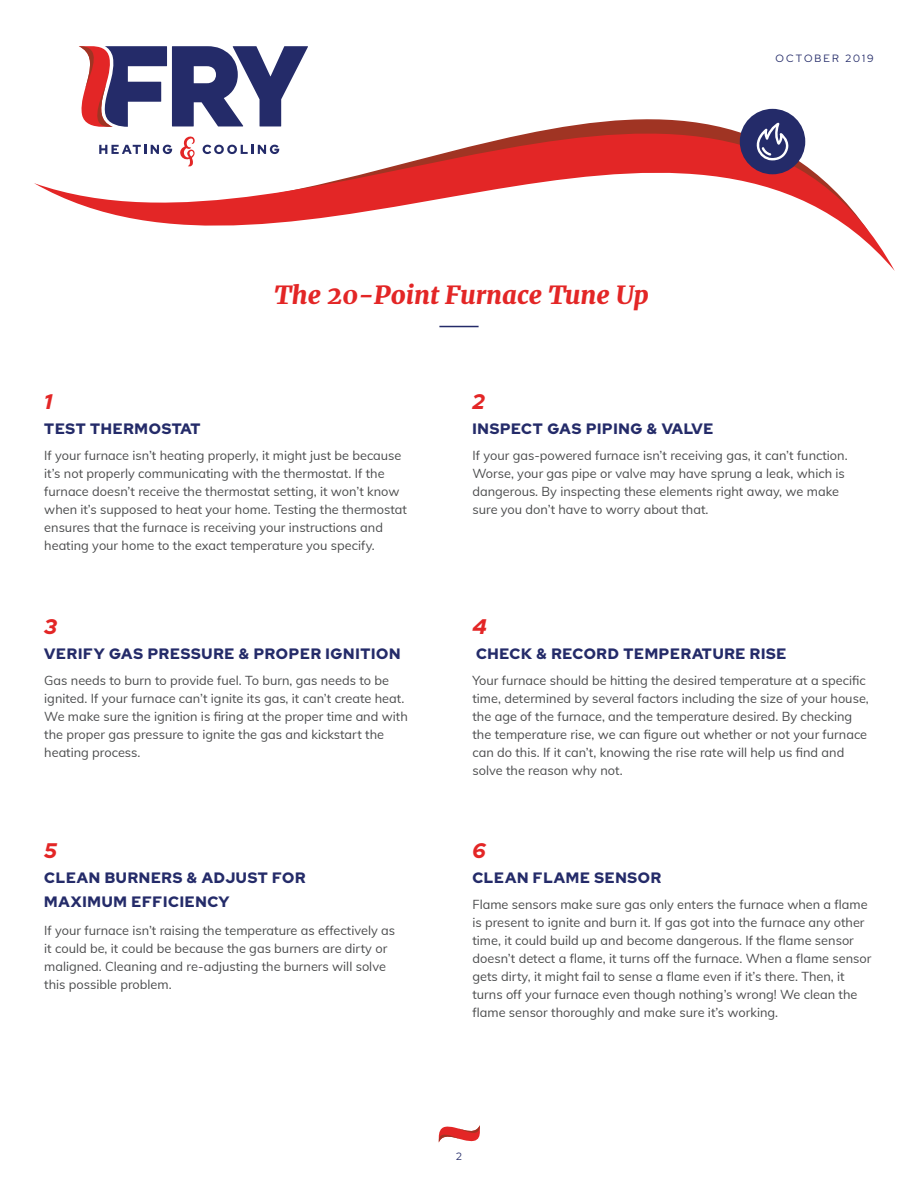
<style>
.page{position:relative;width:918px;height:1188px;background:#fff}
.page>*{position:absolute;margin:0;border:0;box-sizing:border-box;transform-origin:0 0}
.t1{font:italic 900 25.2px "Merriweather";color:#e32626}
.t2{font:italic 900 21px "Red Hat Display";color:#e32626}
.t3{font:900 15px/24px "Red Hat Display";letter-spacing:.05em;color:#242b69}
.t4{font:12.75px/18px "Muli";color:#4b4c4d}
.t5{font:10.5px "Red Hat Display";letter-spacing:.2em;color:#242b69}
</style>
<div class="page">
<svg style="left:439px;top:1125px;width:41px;height:17px"></svg>
<svg style="left:34px;top:46px;width:861px;height:282px"></svg>
<div style="left:740px;top:109px;width:65px;height:65px;background:#242b69;border-radius:50%"></div>
<svg style="left:756px;top:123px;width:33px;height:37px"></svg>
<p class="t5" style="left:776px;top:51px;width:100px">OCTOBER 2019</p>
<h2 class="t2" style="left:44px;top:388px;width:9px">1</h2>
<h1 class="t1" style="left:274px;top:278px;width:376px">The 20-Point Furnace Tune Up</h1>
<h2 class="t2" style="left:472px;top:388px;width:14px">2</h2>
<p class="t3" style="left:44px;top:417px;width:158px">TEST THERMOSTAT</p>
<p class="t3" style="left:472px;top:417px;width:242px">INSPECT GAS PIPING &amp; VALVE</p>
<p class="t4" style="left:44px;top:446px;width:364px">If your furnace isn’t heating properly, it might just be because it’s not properly communicating with the thermostat. If the furnace doesn’t receive the thermostat setting, it won’t know when it’s supposed to heat your home. Testing the thermostat ensures that the furnace is receiving your instructions and heating your home to the exact temperature you specify.</p>
<p class="t4" style="left:473px;top:446px;width:377px">If your gas-powered furnace isn’t receiving gas, it can’t function.<br>Worse, your gas pipe or valve may have sprung a leak, which is dangerous. By inspecting these elements right away, we make sure you don’t have to worry about that.</p>
<h2 class="t2" style="left:44px;top:613px;width:14px">3</h2>
<h2 class="t2" style="left:472px;top:613px;width:16px">4</h2>
<p class="t3" style="left:44px;top:642px;width:358px">VERIFY GAS PRESSURE &amp; PROPER IGNITION</p>
<p class="t3" style="left:476px;top:642px;width:312px">CHECK &amp; RECORD TEMPERATURE RISE</p>
<p class="t4" style="left:44px;top:671px;width:365px">Gas needs to burn to provide fuel. To burn, gas needs to be ignited. If your furnace can’t ignite its gas, it can’t create heat.<br>We make sure the ignition is firing at the proper time and with the proper gas pressure to ignite the gas and kickstart the heating process.</p>
<p class="t4" style="left:473px;top:671px;width:398px">Your furnace should be hitting the desired temperature at a specific time, determined by several factors including the size of your house, the age of the furnace, and the temperature desired. By checking the temperature rise, we can figure out whether or not your furnace can do this. If it can’t, knowing the rise rate will help us find and solve the reason why not.</p>
<h2 class="t2" style="left:44px;top:837px;width:14px">5</h2>
<h2 class="t2" style="left:472px;top:837px;width:15px">6</h2>
<p class="t3" style="left:44px;top:866px;width:263px">CLEAN BURNERS &amp; ADJUST FOR<br>MAXIMUM EFFICIENCY</p>
<p class="t3" style="left:472px;top:866px;width:190px">CLEAN FLAME SENSOR</p>
<p class="t4" style="left:473px;top:895px;width:401px">Flame sensors make sure gas only enters the furnace when a flame is present to ignite and burn it. If gas got into the furnace any other time, it could build up and become dangerous. If the flame sensor doesn’t detect a flame, it turns off the furnace. When a flame sensor gets dirty, it might fail to sense a flame even if it’s there. Then, it turns off your furnace even though nothing’s wrong! We clean the flame sensor thoroughly and make sure it’s working.</p>
<p class="t4" style="left:44px;top:921px;width:352px">If your furnace isn’t raising the temperature as effectively as it could be, it could be because the gas burners are dirty or maligned. Cleaning and re-adjusting the burners will solve this possible problem.</p>
<p class="t5" style="left:456px;top:1150px;width:7px">2</p>
</div>
